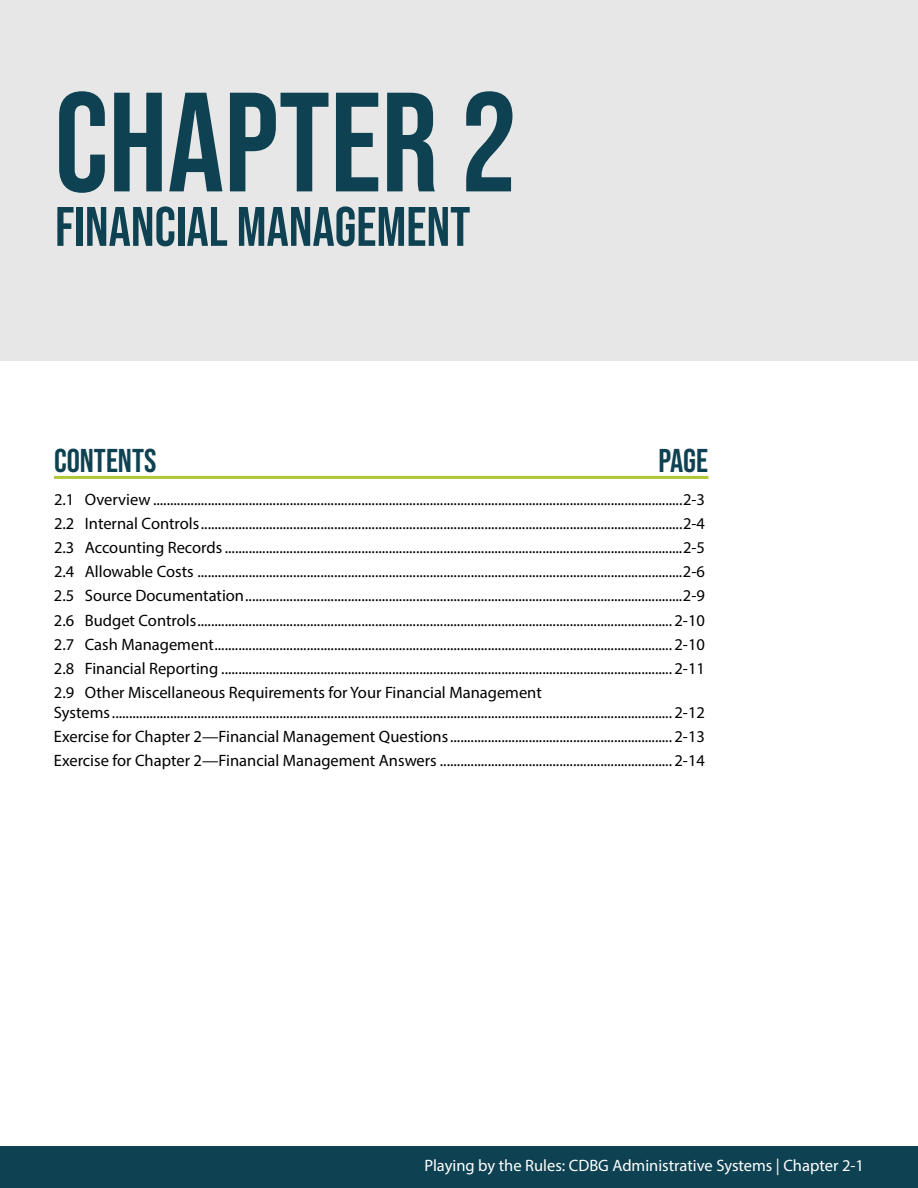
<style>
.page{position:relative;width:918px;height:1188px;background:#fff}
.page>*{position:absolute;margin:0;border:0;box-sizing:border-box;transform-origin:0 0}
.t1{font:141px "Bebas Neue";color:#0e4151}
.t2{font:55.5px "Bebas Neue";color:#0e4151}
.t3{font:33px "Bebas Neue";color:#0e4151}
.t4{font:16.5px/24.2px "Myriad Pro";color:#000;text-align:justify}
.t5{font:16.5px "Myriad Pro";color:#fff}
</style>
<div class="page">
<div style="left:0;top:1146px;width:918px;height:42px;background:#0e4151"></div>
<div style="left:0;top:0;width:918px;height:361px;background:#e7e7e7"></div>
<hr style="left:54px;top:476px;width:654px;height:3px;background:#b0c836">
<h1 class="t1" style="left:54px;top:63px;width:464px">CHAPTER 2</h1>
<h2 class="t2" style="left:55px;top:195px;width:417px">FINANCIAL MANAGEMENT</h2>
<h3 class="t3" style="left:54px;top:442px;width:104px">CONTENTS</h3>
<h3 class="t3" style="left:658px;top:442px;width:51px">PAGE</h3>
<p class="t4" style="left:54px;top:487px;width:653px">2.1 Overview ...........................................................................................................................................................2-3<br>2.2 Internal Controls.............................................................................................................................................2-4<br>2.3 Accounting Records ......................................................................................................................................2-5<br>2.4 Allowable Costs ..............................................................................................................................................2-6<br>2.5 Source Documentation................................................................................................................................2-9<br>2.6 Budget Controls........................................................................................................................................... 2-10<br>2.7 Cash Management...................................................................................................................................... 2-10<br>2.8 Financial Reporting .................................................................................................................................... 2-11<br>2.9 Other Miscellaneous Requirements for Your Financial Management</p>
<p class="t4" style="left:54px;top:700px;width:653px">Systems .................................................................................................................................................................... 2-12<br>Exercise for Chapter 2—Financial Management Questions ................................................................. 2-13<br>Exercise for Chapter 2—Financial Management Answers .................................................................... 2-14</p>
<p class="t5" style="left:424px;top:1155px;width:441px">Playing by the Rules: CDBG Administrative Systems | Chapter 2-1</p>
</div>
